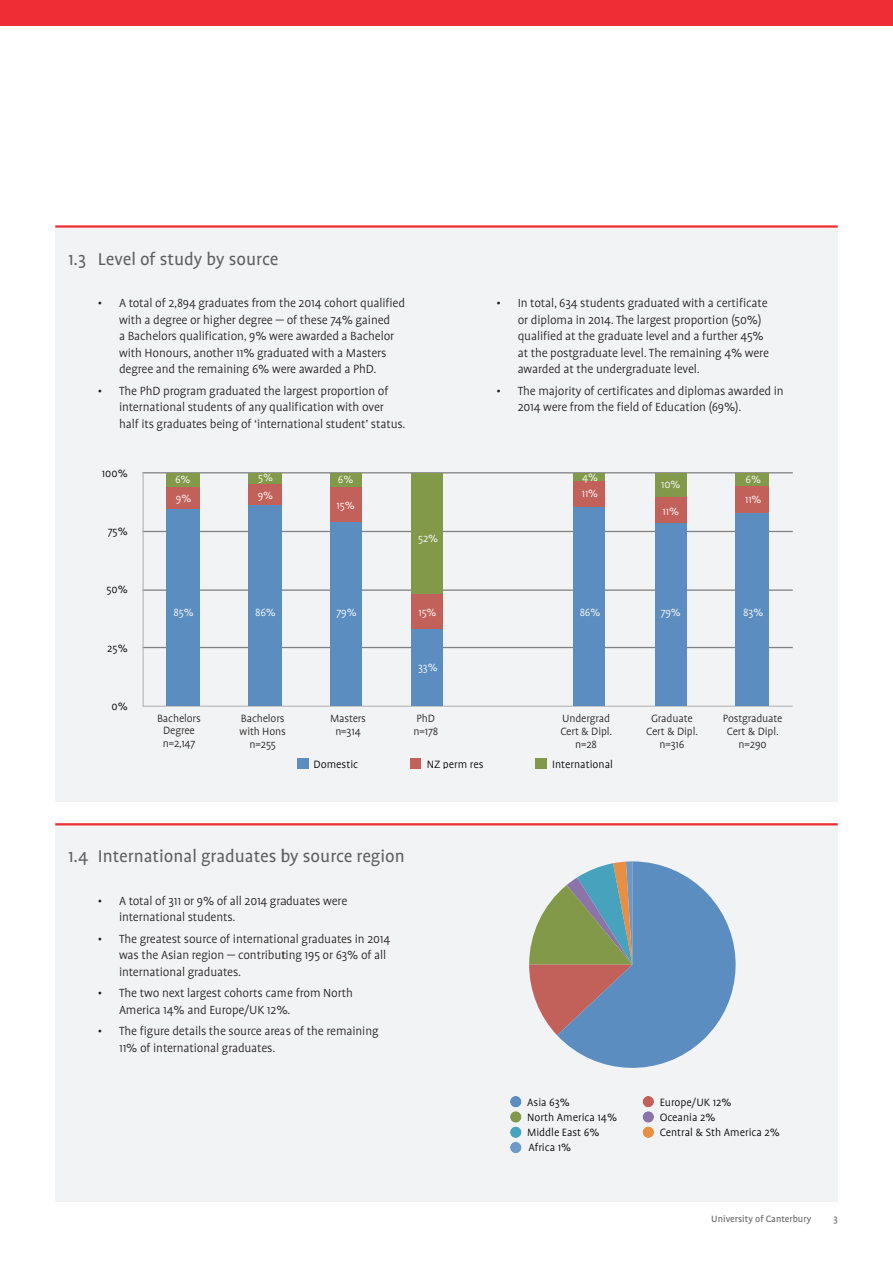
<style>
.page{position:relative;width:893px;height:1263px;background:#fff}
.page>*{position:absolute;margin:0;border:0;box-sizing:border-box;transform-origin:0 0}
.H2_edit{font:19.5px "Profile Pro";color:#5f5f62}
.t1{font:300 13.5px/16.5px "Profile Pro";letter-spacing:-.01em;color:#231f20}
.t2{font:300 12.15px "Profile Pro";color:#000}
.Course_body{font:300 12px/12.8px "Profile Pro";letter-spacing:-.01em;color:#231f20;text-align:center}
.Course_body-2{font:300 12px "Profile Pro";letter-spacing:-.01em;color:#fff}
.t3{font:10.5px "Profile Pro";color:#5f5f62}
</style>
<div class="page">
<div style="left:55px;top:228px;width:783px;height:574px;background:#f2f3f4"></div>
<hr style="left:142px;top:647px;width:651px;height:1px;background:#888">
<hr style="left:142px;top:589px;width:651px;height:2px;background:#888">
<hr style="left:142px;top:531px;width:651px;height:1px;background:#888">
<hr style="left:142px;top:472px;width:651px;height:1px;background:#888">
<hr style="left:143px;top:473px;width:1px;height:233px;background:#b7b7b7">
<hr style="left:143px;top:706px;width:649px;height:1px;background:#b7b7b7">
<div style="left:167px;top:473px;width:33px;height:14px;background:#829949"></div>
<div style="left:248px;top:473px;width:33px;height:11px;background:#829949"></div>
<div style="left:330px;top:473px;width:32px;height:14px;background:#829949"></div>
<div style="left:412px;top:473px;width:31px;height:122px;background:#829949"></div>
<div style="left:573px;top:473px;width:32px;height:8px;background:#829949"></div>
<div style="left:655px;top:473px;width:32px;height:25px;background:#829949"></div>
<div style="left:735px;top:473px;width:34px;height:13px;background:#829949"></div>
<div style="left:167px;top:487px;width:33px;height:22px;background:#c2615a"></div>
<div style="left:248px;top:484px;width:33px;height:21px;background:#c2615a"></div>
<div style="left:330px;top:487px;width:32px;height:35px;background:#c2615a"></div>
<div style="left:412px;top:595px;width:31px;height:34px;background:#c2615a"></div>
<div style="left:573px;top:481px;width:32px;height:26px;background:#c2615a"></div>
<div style="left:655px;top:498px;width:32px;height:25px;background:#c2615a"></div>
<div style="left:735px;top:486px;width:34px;height:27px;background:#c2615a"></div>
<div style="left:167px;top:509px;width:33px;height:196px;background:#5b8dc0"></div>
<div style="left:248px;top:505px;width:33px;height:200px;background:#5b8dc0"></div>
<div style="left:330px;top:522px;width:32px;height:183px;background:#5b8dc0"></div>
<div style="left:412px;top:629px;width:31px;height:76px;background:#5b8dc0"></div>
<div style="left:573px;top:507px;width:32px;height:198px;background:#5b8dc0"></div>
<div style="left:655px;top:523px;width:32px;height:182px;background:#5b8dc0"></div>
<div style="left:735px;top:513px;width:34px;height:192px;background:#5b8dc0"></div>
<div style="left:297px;top:758px;width:11px;height:10px;background:#5b8dc0"></div>
<div style="left:410px;top:758px;width:10px;height:10px;background:#c2615a"></div>
<div style="left:535px;top:758px;width:12px;height:10px;background:#829949"></div>
<div style="left:0;top:0;width:893px;height:26px;background:#ee2d34"></div>
<div style="left:55px;top:823px;width:783px;height:378px;background:#f2f3f4"></div>
<hr style="left:55px;top:225px;width:783px;height:3px;background:#ee2d34">
<hr style="left:55px;top:823px;width:783px;height:2px;background:#ee2d34">
<svg style="left:529px;top:861px;width:207px;height:207px"></svg>
<div style="left:510px;top:1096px;width:11px;height:11px;background:#5b8dc0;border-radius:50%"></div>
<div style="left:643px;top:1096px;width:11px;height:11px;background:#c2615a;border-radius:50%"></div>
<div style="left:510px;top:1111px;width:11px;height:12px;background:#829949;border-radius:50%"></div>
<svg style="left:643px;top:1111px;width:11px;height:12px"></svg>
<svg style="left:510px;top:1126px;width:11px;height:12px"></svg>
<svg style="left:643px;top:1126px;width:11px;height:12px"></svg>
<div style="left:510px;top:1142px;width:11px;height:11px;background:#6c99c7;border-radius:50%"></div>
<p class="H2_edit" style="left:68px;top:248px;width:212px">1.3 Level of study by source</p>
<p class="t1" style="left:119px;top:295px;width:288px;text-indent:-21px">• A total of 2,894 graduates from the 2014 cohort qualified with a degree or higher degree — of these 74% gained<br>a Bachelors qualification, 9% were awarded a Bachelor with Honours, another 11% graduated with a Masters degree and the remaining 6% were awarded a PhD.</p>
<p class="t1" style="left:119px;top:383px;width:288px;text-indent:-21px">• The PhD program graduated the largest proportion of international students of any qualification with over half its graduates being of ‘international student’ status.</p>
<p class="t2" style="left:102px;top:466px;width:27px">100%</p>
<p class="t2" style="left:108px;top:525px;width:22px">75%</p>
<p class="Course_body-2" style="left:175px;top:473px;width:17px">6%</p>
<p class="Course_body-2" style="left:258px;top:471px;width:16px">5%</p>
<p class="Course_body-2" style="left:338px;top:473px;width:17px">6%</p>
<p class="Course_body-2" style="left:176px;top:492px;width:17px">9%</p>
<p class="Course_body-2" style="left:258px;top:489px;width:17px">9%</p>
<p class="Course_body-2" style="left:337px;top:499px;width:20px">15%</p>
<p class="Course_body-2" style="left:418px;top:532px;width:22px">52%</p>
<p class="t2" style="left:106px;top:583px;width:23px">50%</p>
<p class="t1" style="left:518px;top:295px;width:253px;text-indent:-21px">• In total, 634 students graduated with a certificate or diploma in 2014. The largest proportion (50%) qualified at the graduate level and a further 45% at the postgraduate level. The remaining 4% were awarded at the undergraduate level.</p>
<p class="t1" style="left:518px;top:383px;width:267px;text-indent:-21px">• The majority of certificates and diplomas awarded in<br>2014 were from the field of Education (69%).</p>
<p class="Course_body-2" style="left:582px;top:471px;width:17px">4%</p>
<p class="Course_body-2" style="left:746px;top:473px;width:17px">6%</p>
<p class="Course_body-2" style="left:582px;top:487px;width:18px">11%</p>
<p class="Course_body-2" style="left:661px;top:478px;width:21px">10%</p>
<p class="Course_body-2" style="left:745px;top:493px;width:18px">11%</p>
<p class="Course_body-2" style="left:663px;top:504px;width:18px">11%</p>
<p class="t2" style="left:107px;top:641px;width:22px">25%</p>
<p class="t2" style="left:111px;top:699px;width:18px">0%</p>
<p class="Course_body-2" style="left:174px;top:606px;width:22px">85%</p>
<p class="Course_body-2" style="left:255px;top:606px;width:22px">86%</p>
<p class="Course_body-2" style="left:336px;top:606px;width:22px">79%</p>
<p class="Course_body-2" style="left:580px;top:606px;width:22px">86%</p>
<p class="Course_body-2" style="left:418px;top:606px;width:20px">15%</p>
<p class="Course_body" style="left:157px;top:712px;width:45px">Bachelors<br>Degree n=2,147</p>
<p class="Course_body" style="left:241px;top:713px;width:45px">Bachelors</p>
<p class="Course_body" style="left:240px;top:725px;width:48px">with Hons n=255</p>
<p class="Course_body" style="left:330px;top:713px;width:38px">Masters</p>
<p class="Course_body" style="left:335px;top:725px;width:27px">n=314</p>
<p class="Course_body-2" style="left:418px;top:660px;width:21px">33%</p>
<p class="Course_body" style="left:417px;top:713px;width:20px">PhD</p>
<p class="Course_body" style="left:413px;top:725px;width:26px">n=178</p>
<p class="Course_body" style="left:562px;top:713px;width:49px">Undergrad</p>
<p class="Course_body" style="left:560px;top:725px;width:53px">Cert &amp; Dipl.</p>
<p class="Course_body" style="left:575px;top:738px;width:23px">n=28</p>
<p class="t2" style="left:313px;top:757px;width:46px">Domestic</p>
<p class="t2" style="left:427px;top:757px;width:58px">NZ perm res</p>
<p class="t2" style="left:552px;top:757px;width:62px">International</p>
<p class="H2_edit" style="left:68px;top:845px;width:338px">1.4 International graduates by source region</p>
<p class="t1" style="left:119px;top:893px;width:230px;text-indent:-21px">• A total of 311 or 9% of all 2014 graduates were international students.</p>
<p class="t1" style="left:119px;top:931px;width:273px;text-indent:-21px">• The greatest source of international graduates in 2014 was the Asian region — contributing 195 or 63% of all international graduates.</p>
<p class="t1" style="left:119px;top:985px;width:236px;text-indent:-21px">• The two next largest cohorts came from North<br>America 14% and Europe/UK 12%.</p>
<p class="t1" style="left:119px;top:1023px;width:261px;text-indent:-21px">• The figure details the source areas of the remaining<br>11% of international graduates.</p>
<p class="Course_body-2" style="left:661px;top:606px;width:22px">79%</p>
<p class="Course_body-2" style="left:743px;top:606px;width:22px">83%</p>
<p class="Course_body" style="left:651px;top:713px;width:43px">Graduate</p>
<p class="Course_body" style="left:646px;top:725px;width:53px">Cert &amp; Dipl.</p>
<p class="Course_body" style="left:659px;top:738px;width:26px">n=316</p>
<p class="Course_body" style="left:723px;top:713px;width:61px">Postgraduate</p>
<p class="Course_body" style="left:727px;top:725px;width:53px">Cert &amp; Dipl.</p>
<p class="Course_body" style="left:739px;top:738px;width:30px">n=290</p>
<p class="t2" style="left:527px;top:1095px;width:44px">Asia 63%</p>
<p class="t2" style="left:660px;top:1095px;width:73px">Europe/UK 12%</p>
<p class="t2" style="left:527px;top:1110px;width:91px">North America 14%</p>
<p class="t2" style="left:660px;top:1110px;width:57px">Oceania 2%</p>
<p class="t2" style="left:527px;top:1125px;width:74px">Middle East 6%</p>
<p class="t2" style="left:660px;top:1125px;width:122px">Central &amp; Sth America 2%</p>
<p class="t2" style="left:528px;top:1141px;width:44px">Africa 1%</p>
<p class="t2" style="left:478px;top:1125px;width:112px">Central &amp; Sth America 2</p>
<h2 class="t3" style="left:711px;top:1213px;width:102px">University of Canterbury</h2>
<h2 class="t3" style="left:833px;top:1213px;width:6px">3</h2>
</div>
